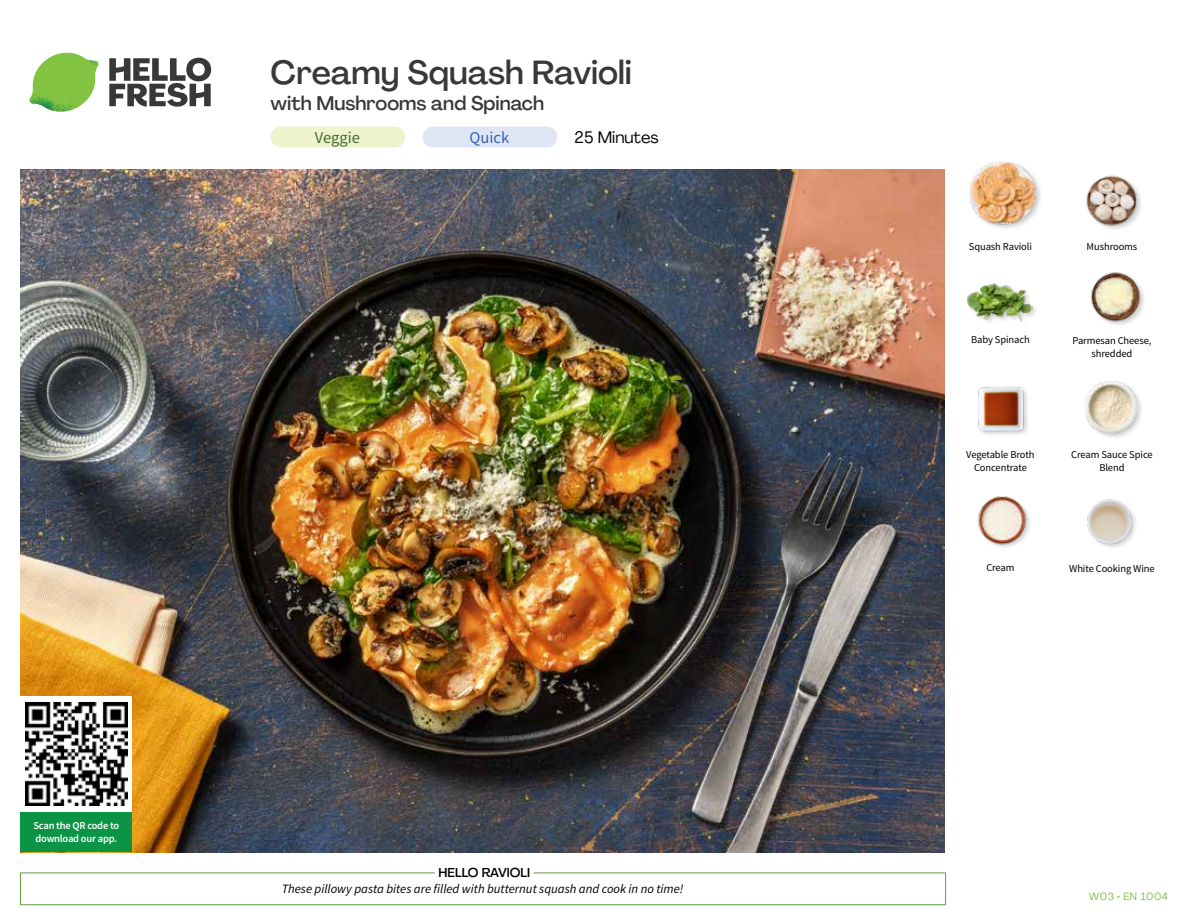
<style>
.page{position:relative;width:1188px;height:918px;background:#fff}
.page>*{position:absolute;margin:0;border:0;box-sizing:border-box;transform-origin:0 0}
.t1{font:500 33px "Agrandir";color:#383839}
.t2{font:500 19.5px "Agrandir";color:#383839}
.t3{font:16.5px "Agrandir";color:#000}
.t4{font:16.5px "Source Sans Pro";color:#476b32}
.t5{font:16.5px "Source Sans Pro";color:#3763af}
.t6{font:italic 12.75px "Source Sans Pro";color:#000}
.t7{font:500 12.75px "Agrandir";color:#000}
.t8{font:10.5px/13.5px "Source Sans Pro";letter-spacing:-.01em;color:#000;text-align:center}
.t9{font:600 10.5px/13.5px "Source Sans Pro";letter-spacing:-.02em;color:#fff}
.t10{font:10.5px "Agrandir";letter-spacing:.05em;color:#82c341}
</style>
<div class="page">
<svg style="left:109px;top:57px;width:102px;height:50px"></svg>
<svg style="left:34px;top:53px;width:62px;height:40px"></svg>
<img style="left:67px;top:53px;width:32px;height:26px">
<img style="left:33px;top:75px;width:59px;height:11px">
<img style="left:29px;top:79px;width:61px;height:33px">
<img style="left:65px;top:86px;width:27px;height:25px">
<div style="left:20px;top:873px;width:926px;height:32px;border:1px solid #609f43"></div>
<div style="left:435px;top:865px;width:98px;height:15px;background:#fff"></div>
<img style="left:21px;top:170px;width:924px;height:682px">
<div style="left:423px;top:127px;width:134px;height:20px;background:#dee5f4;border-radius:10px"></div>
<div style="left:271px;top:127px;width:134px;height:20px;background:#edf3cd;border-radius:10px"></div>
<div style="left:21px;top:811px;width:111px;height:41px;background:#0b9446"></div>
<div style="left:21px;top:696px;width:111px;height:115px;background:#fff"></div>
<img style="left:25px;top:703px;width:103px;height:102px">
<img style="left:1087px;top:499px;width:49px;height:49px">
<img style="left:977px;top:496px;width:53px;height:52px">
<div style="left:1083px;top:379px;width:61px;height:61px;background:#000;opacity:.2"></div>
<img style="left:1084px;top:380px;width:53px;height:53px">
<img style="left:978px;top:386px;width:50px;height:49px">
<img style="left:1091px;top:272px;width:53px;height:53px">
<div style="left:966px;top:283px;width:73px;height:45px;background:#000;opacity:.2"></div>
<img style="left:966px;top:283px;width:67px;height:45px">
<img style="left:1086px;top:175px;width:55px;height:54px">
<div style="left:968px;top:160px;width:75px;height:71px;background:#000;opacity:.2"></div>
<img style="left:970px;top:160px;width:66px;height:66px">
<h1 class="t1" style="left:271px;top:52px;width:363px">Creamy Squash Ravioli</h1>
<h2 class="t2" style="left:271px;top:91px;width:275px">with Mushrooms and Spinach</h2>
<h3 class="t4" style="left:315px;top:128px;width:47px">Veggie</h3>
<h3 class="t3" style="left:575px;top:127px;width:86px">25 Minutes</h3>
<h3 class="t5" style="left:470px;top:128px;width:41px">Quick</h3>
<p class="t9" style="left:33px;top:819px;width:87px">Scan the QR code to download our app.</p>
<p class="t7" style="left:439px;top:864px;width:93px">HELLO RAVIOLI</p>
<p class="t6" style="left:282px;top:881px;width:403px">These pillowy pasta bites are filled with butternut squash and cook in no time!</p>
<p class="t8" style="left:969px;top:240px;width:65px">Squash Ravioli</p>
<p class="t8" style="left:971px;top:333px;width:60px">Baby Spinach</p>
<p class="t8" style="left:1087px;top:240px;width:52px">Mushrooms</p>
<p class="t8" style="left:1073px;top:334px;width:80px">Parmesan Cheese, shredded</p>
<p class="t8" style="left:966px;top:448px;width:70px">Vegetable Broth<br>Concentrate</p>
<p class="t8" style="left:1071px;top:448px;width:83px">Cream Sauce Spice<br>Blend</p>
<p class="t8" style="left:986px;top:561px;width:30px">Cream</p>
<p class="t8" style="left:1069px;top:562px;width:87px">White Cooking Wine</p>
<p class="t10" style="left:1089px;top:890px;width:81px">W03 • EN 1004</p>
</div>
